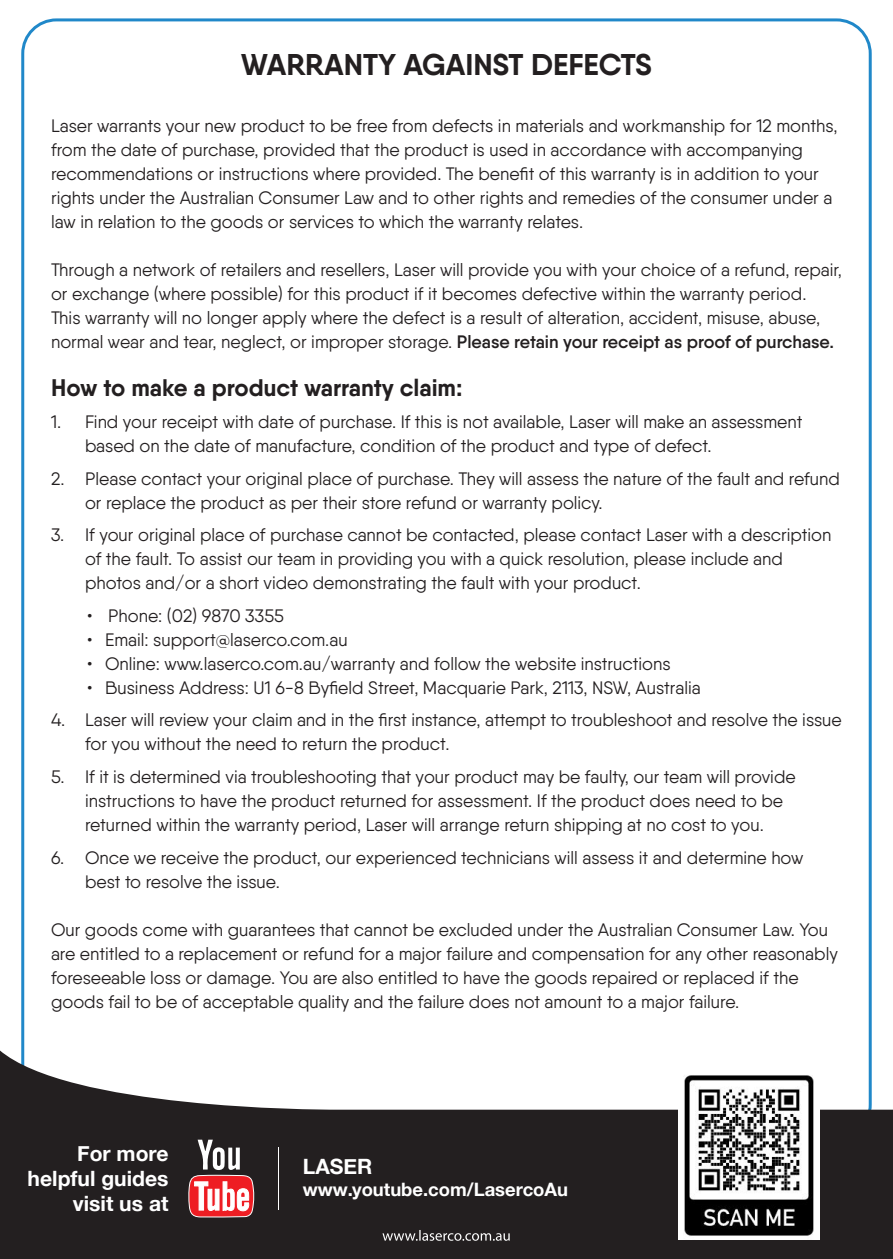
<style>
.page{position:relative;width:893px;height:1259px;background:#fff}
.page>*{position:absolute;margin:0;border:0;box-sizing:border-box;transform-origin:0 0}
.Paragraph_Style_1{font:700 30px "Qanelas";color:#231f20}
.Paragraph_Style_1-2{font:700 24px "Qanelas";color:#231f20}
.t1{font:700 21px/25.2px "Helvetica Neue";color:#fff;text-align:right}
.t2{font:700 18.3px "Helvetica Neue";color:#fff}
.Paragraph_Style_1-3{font:18px/24px "Qanelas";color:#231f20}
.s1{font-weight:600}
</style>
<div class="page">
<svg style="left:0;top:1050px;width:893px;height:209px;fill:#231f20"></svg>
<hr style="left:279px;top:1146px;width:1px;height:63px;background:#fff">
<svg style="left:189px;top:1139px;width:66px;height:78px"></svg>
<svg style="left:382px;top:1230px;width:128px;height:10px"></svg>
<img style="left:678px;top:1071px;width:142px;height:169px">
<p class="Paragraph_Style_1" style="left:241px;top:46px;width:412px">WARRANTY AGAINST DEFECTS</p>
<p class="Paragraph_Style_1-3" style="left:51px;top:113px;width:788px">Laser warrants your new product to be free from defects in materials and workmanship for 12 months, from the date of purchase, provided that the product is used in accordance with accompanying recommendations or instructions where provided. The benefit of this warranty is in addition to your rights under the Australian Consumer Law and to other rights and remedies of the consumer under a law in relation to the goods or services to which the warranty relates.</p>
<p class="Paragraph_Style_1-3" style="left:51px;top:257px;width:792px">Through a network of retailers and resellers, Laser will provide you with your choice of a refund, repair, or exchange (where possible) for this product if it becomes defective within the warranty period.<br>This warranty will no longer apply where the defect is a result of alteration, accident, misuse, abuse, normal wear and tear, neglect, or improper storage. <span class="s1">Please retain your receipt as proof of purchase.</span></p>
<p class="Paragraph_Style_1-2" style="left:51px;top:372px;width:413px">How to make a product warranty claim:</p>
<p class="Paragraph_Style_1-3" style="left:85px;top:410px;width:719px;text-indent:-34px">1. Find your receipt with date of purchase. If this is not available, Laser will make an assessment based on the date of manufacture, condition of the product and type of defect.</p>
<p class="Paragraph_Style_1-3" style="left:85px;top:466px;width:756px;text-indent:-34px">2. Please contact your original place of purchase. They will assess the nature of the fault and refund or replace the product as per their store refund or warranty policy.</p>
<p class="Paragraph_Style_1-3" style="left:85px;top:523px;width:748px;text-indent:-34px">3. If your original place of purchase cannot be contacted, please contact Laser with a description of the fault. To assist our team in providing you with a quick resolution, please include and photos and/or a short video demonstrating the fault with your product.</p>
<p class="Paragraph_Style_1-3" style="left:87px;top:603px;width:199px">• Phone: (02) 9870 3355</p>
<p class="Paragraph_Style_1-3" style="left:87px;top:627px;width:262px">• Email: support@laserco.com.au</p>
<p class="Paragraph_Style_1-3" style="left:87px;top:651px;width:585px">• Online: www.laserco.com.au/warranty and follow the website instructions</p>
<p class="Paragraph_Style_1-3" style="left:87px;top:675px;width:615px">• Business Address: U1 6-8 Byfield Street, Macquarie Park, 2113, NSW, Australia</p>
<p class="Paragraph_Style_1-3" style="left:85px;top:708px;width:758px;text-indent:-34px">4. Laser will review your claim and in the first instance, attempt to troubleshoot and resolve the issue for you without the need to return the product.</p>
<p class="Paragraph_Style_1-3" style="left:85px;top:764px;width:712px;text-indent:-34px">5. If it is determined via troubleshooting that your product may be faulty, our team will provide instructions to have the product returned for assessment. If the product does need to be returned within the warranty period, Laser will arrange return shipping at no cost to you.</p>
<p class="Paragraph_Style_1-3" style="left:85px;top:845px;width:720px;text-indent:-34px">6. Once we receive the product, our experienced technicians will assess it and determine how best to resolve the issue.</p>
<p class="Paragraph_Style_1-3" style="left:51px;top:917px;width:788px">Our goods come with guarantees that cannot be excluded under the Australian Consumer Law. You are entitled to a replacement or refund for a major failure and compensation for any other reasonably foreseeable loss or damage. You are also entitled to have the goods repaired or replaced if the goods fail to be of acceptable quality and the failure does not amount to a major failure.</p>
<p class="t1" style="left:28px;top:1141px;width:142px">For more helpful guides visit us at</p>
<p class="t1" style="left:303px;top:1154px;width:71px">LASER</p>
<p class="t2" style="left:303px;top:1175px;width:267px">www.youtube.com/LasercoAu</p>
</div>
